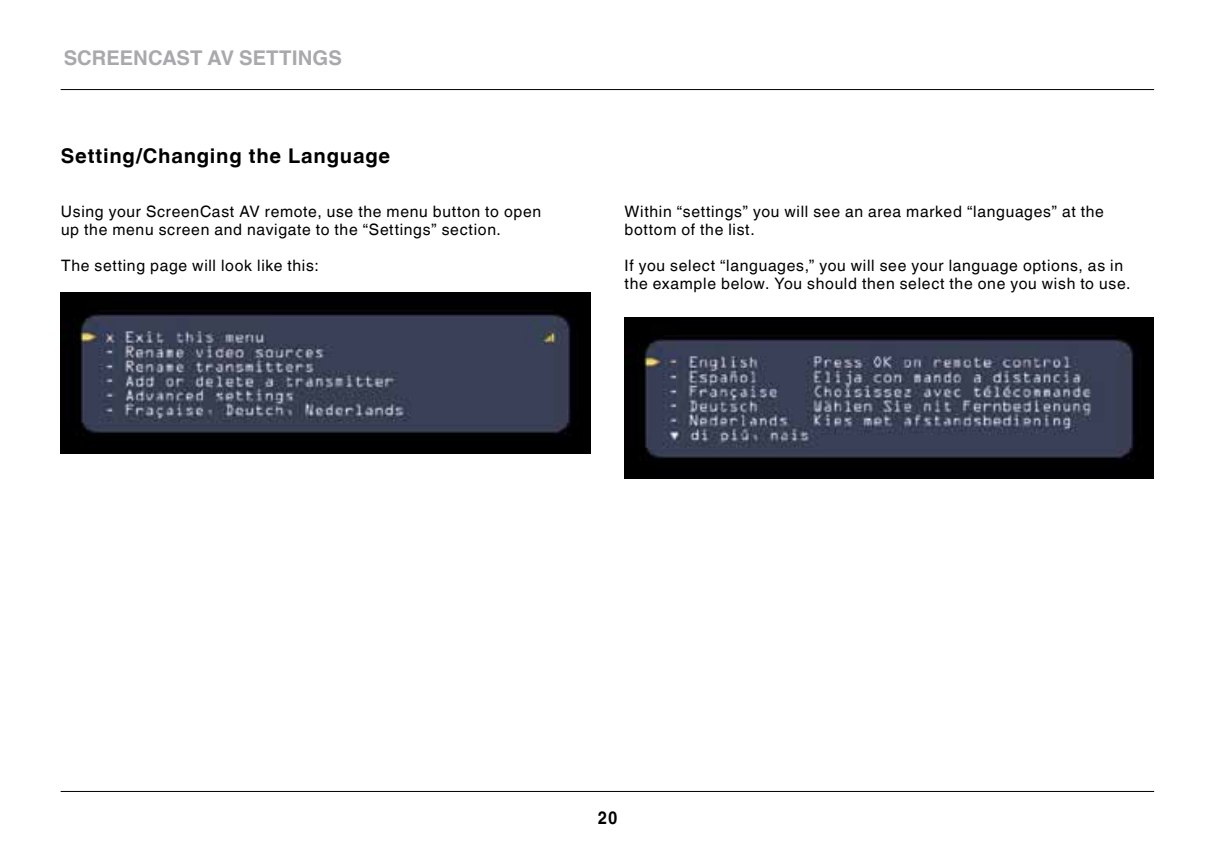
<style>
.page{position:relative;width:1215px;height:852px;background:#fff}
.page>*{position:absolute;margin:0;border:0;box-sizing:border-box;transform-origin:0 0}
.t1{font:700 20.25px "Helvetica World";letter-spacing:.04em;color:#000}
.t2{font:700 20.25px "Helvetica World";color:#a7a9ac}
.t3{font:700 18px "Helvetica World";color:#000;scale:.9 1}
.t4{font:15.75px/18px "Helvetica World";letter-spacing:.045em;color:#000}
</style>
<div class="page">
<hr style="left:61px;top:790px;width:1093px;height:1px;background:#000">
<hr style="left:61px;top:89px;width:1093px;height:1px;background:#000">
<img style="left:61px;top:292px;width:529px;height:161px">
<img style="left:625px;top:317px;width:529px;height:161px">
<p class="t2" style="left:64px;top:46px;width:15px">Scr</p>
<p class="t2" style="left:106px;top:46px;width:237px">eenCast AV Setti ngs</p>
<p class="t1" style="left:61px;top:144px;width:331px">Setting/Changing the Language</p>
<p class="t4" style="left:61px;top:203px;width:482px">Using your ScreenCast AV remote, use the menu button to open up the menu screen and navigate to the “Settings” section.</p>
<p class="t4" style="left:61px;top:257px;width:259px">The setting page will look like this:</p>
<p class="t4" style="left:625px;top:202px;width:481px">Within “settings” you will see an area marked “languages” at the bottom of the list.</p>
<p class="t4" style="left:625px;top:256px;width:507px">If you select “languages,” you will see your language options, as in the example below. You should then select the one you wish to use.</p>
<p class="t3" style="left:598px;top:806px;width:23px">20</p>
</div>
